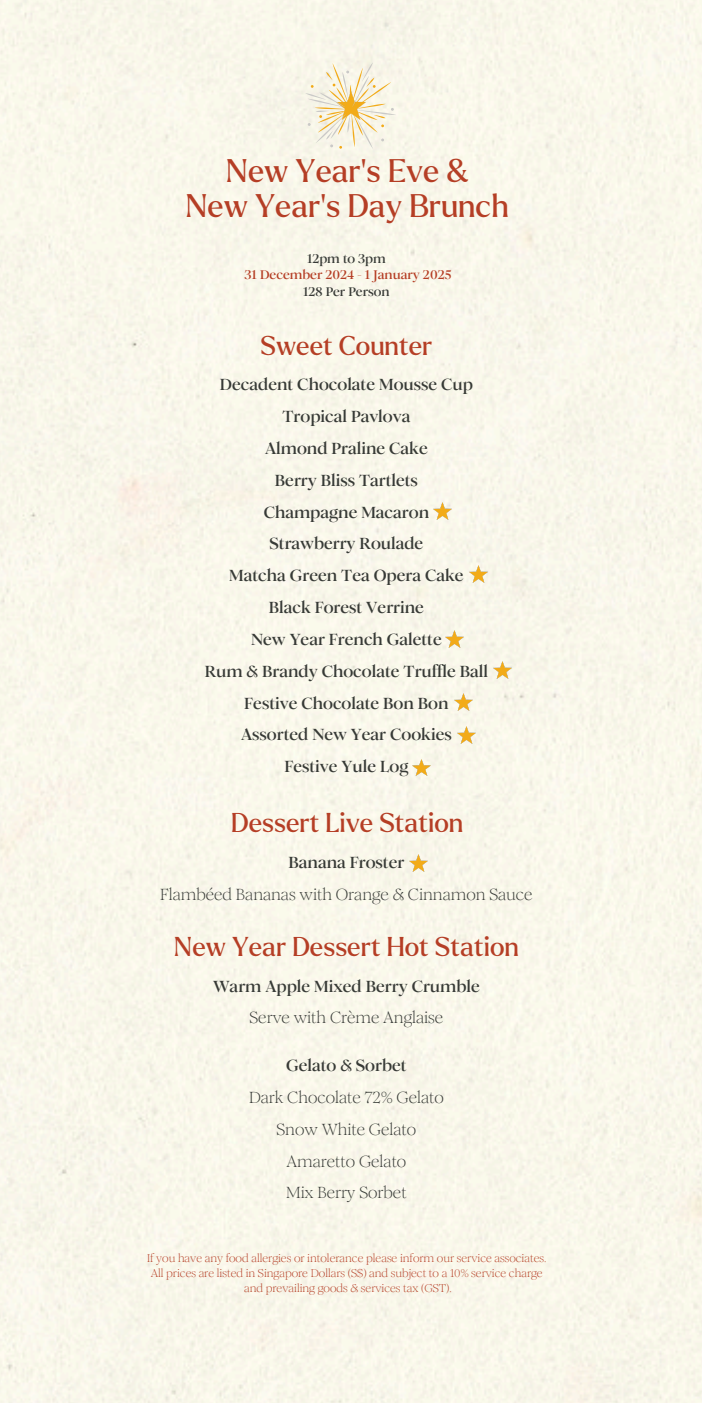
<style>
.page{position:relative;width:702px;height:1403px;background:#fff}
.page>*{position:absolute;margin:0;border:0;box-sizing:border-box;transform-origin:0 0}
.t1{font:31.8px/34.5px "Larken";color:#b53e25;text-align:center}
.t2{font:26.55px "Larken";color:#b53e25}
.t3{font:700 15.9px "Romie";color:#373a36}
.t4{font:15.9px "Romie";color:#373a36}
.t5{font:700 12.45px/16.5px "Romie";color:#b53e25;text-align:center}
.t6{font:10.95px "Romie";color:#b53e25}
.s1{color:#373a36}
</style>
<div class="page">
<img style="left:434px;top:503px;width:18px;height:17px">
<img style="left:469px;top:565px;width:18px;height:17px">
<img style="left:446px;top:631px;width:18px;height:17px">
<img style="left:493px;top:661px;width:18px;height:17px">
<img style="left:454px;top:693px;width:18px;height:17px">
<img style="left:457px;top:726px;width:18px;height:17px">
<img style="left:412px;top:759px;width:18px;height:17px">
<img style="left:410px;top:855px;width:18px;height:16px">
<svg style="left:305px;top:63px;width:91px;height:86px;background:#f4ebd2"></svg>
<p class="t1" style="left:186px;top:155px;width:325px">New Year’s Eve &amp;<br>New Year‘s Day Brunch</p>
<h2 class="t5" style="left:245px;top:250px;width:208px"><span class="s1">12pm to 3pm<br></span>31 December 2024 - 1 January 2025<br><span class="s1">128 Per Person</span></h2>
<p class="t2" style="left:260px;top:332px;width:173px">Sweet Counter</p>
<p class="t3" style="left:220px;top:374px;width:255px">Decadent Chocolate Mousse Cup</p>
<p class="t3" style="left:282px;top:406px;width:129px">Tropical Pavlova</p>
<h1 class="t3" style="left:265px;top:438px;width:164px">Almond Praline Cake</h1>
<h5 class="t3" style="left:275px;top:470px;width:144px">Berry Bliss Tartlets</h5>
<h2 class="t3" style="left:264px;top:502px;width:167px">Champagne Macaron</h2>
<h3 class="t3" style="left:270px;top:534px;width:155px">Strawberry Roulade</h3>
<h3 class="t3" style="left:229px;top:565px;width:236px">Matcha Green Tea Opera Cake</h3>
<h3 class="t3" style="left:269px;top:597px;width:157px">Black Forest Verrine</h3>
<h3 class="t3" style="left:251px;top:629px;width:192px">New Year French Galette</h3>
<h3 class="t3" style="left:205px;top:661px;width:285px">Rum &amp; Brandy Chocolate Truffle Ball</h3>
<h3 class="t3" style="left:244px;top:693px;width:206px">Festive Chocolate Bon Bon</h3>
<h3 class="t3" style="left:241px;top:725px;width:212px">Assorted New Year Cookies</h3>
<h3 class="t3" style="left:284px;top:756px;width:125px">Festive Yule Log</h3>
<h3 class="t2" style="left:231px;top:809px;width:234px">Dessert Live Station</h3>
<h3 class="t3" style="left:289px;top:852px;width:117px">Banana Froster</h3>
<h3 class="t4" style="left:160px;top:884px;width:374px">Flambéed Bananas with Orange &amp; Cinnamon Sauce</h3>
<h4 class="t2" style="left:174px;top:933px;width:347px">New Year Dessert Hot Station</h4>
<h4 class="t3" style="left:213px;top:976px;width:268px">Warm Apple Mixed Berry Crumble</h4>
<p class="t4" style="left:250px;top:1008px;width:195px">Serve with Crème Anglaise</p>
<h2 class="t3" style="left:286px;top:1055px;width:122px">Gelato &amp; Sorbet</h2>
<h3 class="t4" style="left:249px;top:1087px;width:196px">Dark Chocolate 72% Gelato</h3>
<h4 class="t4" style="left:277px;top:1119px;width:141px">Snow White Gelato</h4>
<h3 class="t4" style="left:287px;top:1151px;width:121px">Amaretto Gelato</h3>
<h4 class="t4" style="left:286px;top:1183px;width:122px">Mix Berry Sorbet</h4>
<h4 class="t6" style="left:147px;top:1251px;width:401px">If you have any food allergies or intolerance please inform our service associates.</h4>
<h4 class="t6" style="left:151px;top:1266px;width:393px">All prices are listed in Singapore Dollars (S$) and subject to a 10% service charge</h4>
<p class="t6" style="left:244px;top:1281px;width:209px">and prevailing goods &amp; services tax (GST).</p>
</div>
